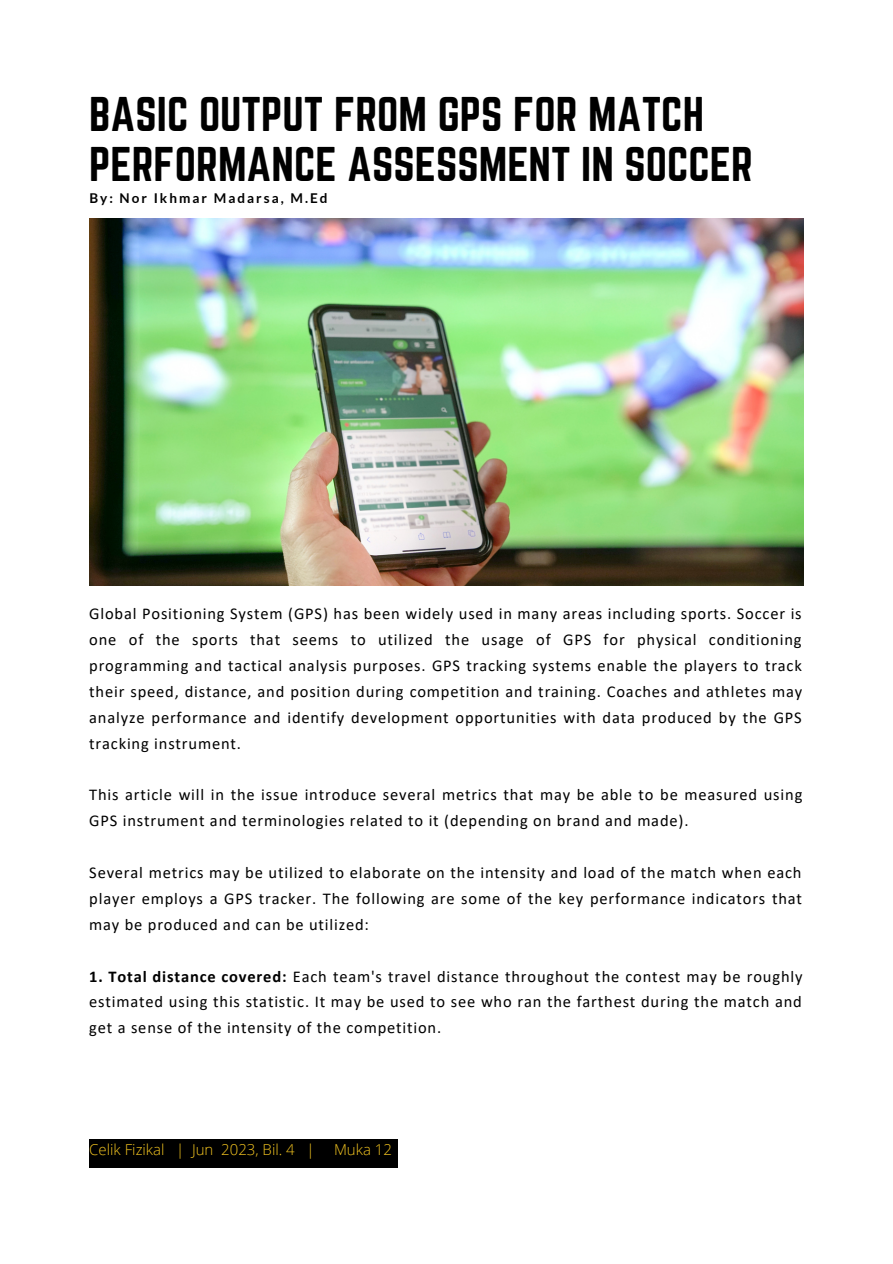
<style>
.page{position:relative;width:893px;height:1264px;background:#fff}
.page>*{position:absolute;margin:0;border:0;box-sizing:border-box;transform-origin:0 0}
.t1{font:42.6px/50.6px "Norwester";color:#000}
.t2{font:16.5px/25.8px "Calibri";letter-spacing:.05em;color:#000;text-align:justify}
.t3{font:300 15px "Open Sans";color:#f4c520}
.t4{font:700 13.5px "Lato";letter-spacing:.15em;color:#000}
.s1{font-weight:700}
</style>
<div class="page">
<img style="left:89px;top:218px;width:714px;height:368px">
<div style="left:89px;top:1139px;width:309px;height:28px;background:#000"></div>
<p class="t1" style="left:89px;top:88px;width:665px">BASIC OUTPUT FROM GPS FOR MATCH<br>PERFORMANCE ASSESSMENT IN SOCCER</p>
<p class="t4" style="left:89px;top:190px;width:240px">By: Nor Ikhmar Madarsa, M.Ed</p>
<p class="t2" style="left:89px;top:602px;width:714px">Global Positioning System (GPS) has been widely used in many areas including sports. Soccer is one of the sports that seems to utilized the usage of GPS for physical conditioning programming and tactical analysis purposes. GPS tracking systems enable the players to track their speed, distance, and position during competition and training. Coaches and athletes may analyze performance and identify development opportunities with data produced by the GPS tracking instrument.</p>
<p class="t2" style="left:89px;top:783px;width:714px">This article will in the issue introduce several metrics that may be able to be measured using<br>GPS instrument and terminologies related to it (depending on brand and made).</p>
<p class="t2" style="left:89px;top:861px;width:714px">Several metrics may be utilized to elaborate on the intensity and load of the match when each player employs a GPS tracker. The following are some of the key performance indicators that may be produced and can be utilized:</p>
<p class="t2" style="left:89px;top:964px;width:714px"><span class="s1">1. Total distance covered:</span> Each team's travel distance throughout the contest may be roughly estimated using this statistic. It may be used to see who ran the farthest during the match and get a sense of the intensity of the competition.</p>
<p class="t3" style="left:89px;top:1138px;width:227px">Celik Fizikal | Jun 2023, Bil. 4 |</p>
<p class="t3" style="left:334px;top:1138px;width:59px">Muka 12</p>
</div>
